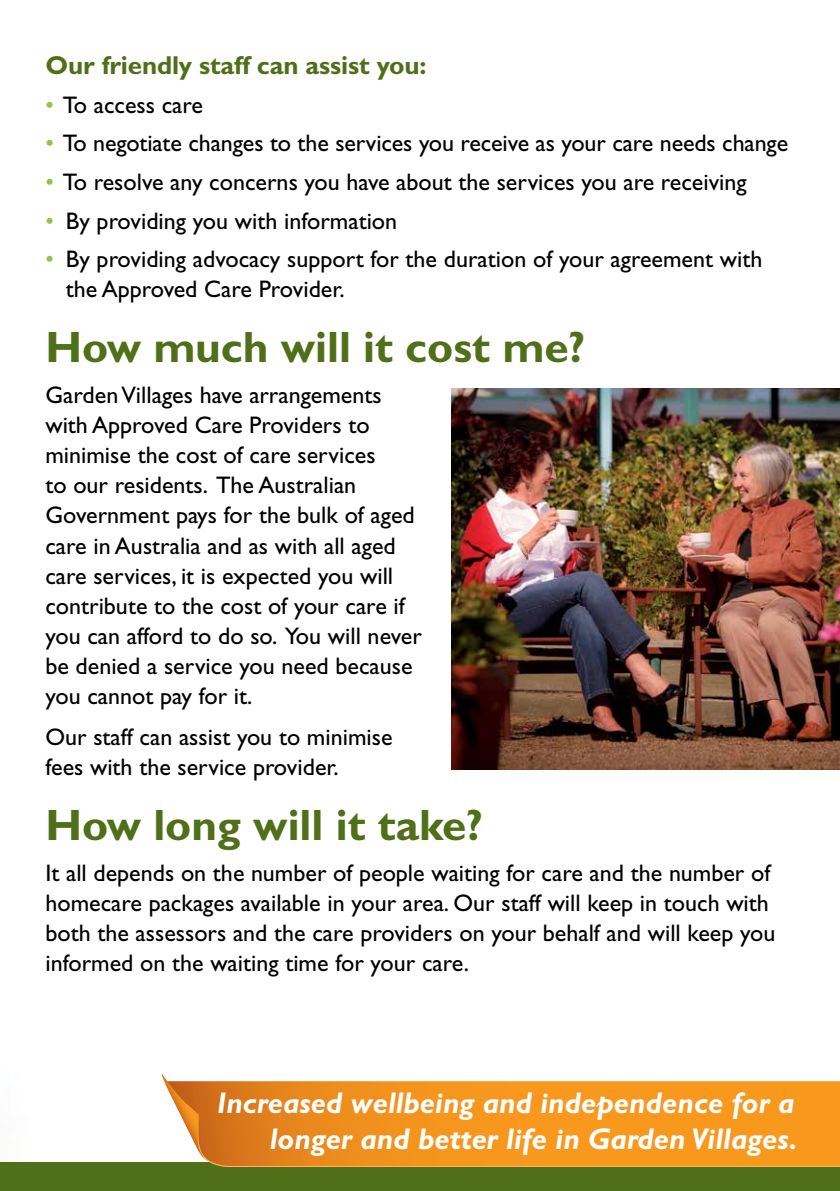
<style>
.page{position:relative;width:840px;height:1191px;background:#fff}
.page>*{position:absolute;margin:0;border:0;box-sizing:border-box;transform-origin:0 0}
.t1{font:700 44px "Gill Sans Std";color:#4f6f19}
.t2{font:italic 700 30px/36px "Gill Sans Std";color:#fff;text-align:right}
.t3{font:700 26px "Gill Sans Std";letter-spacing:-.005em;color:#4f6f19}
.t4{font:24px/30px "Gill Sans Std";color:#000}
.s1{color:#8dc63f}
</style>
<div class="page">
<div style="left:0;top:1162px;width:839px;height:29px;background:#4f6f19"></div>
<img style="left:451px;top:388px;width:388px;height:381px">
<svg style="left:162px;top:1074px;width:677px;height:93px;background:#f19c35"></svg>
<p class="t3" style="left:45px;top:50px;width:382px">Our friendly staff can assist you:</p>
<p class="t4" style="left:45px;top:90px;width:159px"><span class="s1">•</span> To access care</p>
<p class="t4" style="left:45px;top:128px;width:744px"><span class="s1">•</span> To negotiate changes to the services you receive as your care needs change</p>
<p class="t4" style="left:45px;top:167px;width:702px"><span class="s1">•</span> To resolve any concerns you have about the services you are receiving</p>
<p class="t4" style="left:45px;top:205px;width:353px"><span class="s1">•</span> By providing you with information</p>
<p class="t4" style="left:66px;top:244px;width:697px;text-indent:-20px"><span class="s1">•</span> By providing advocacy support for the duration of your agreement with the Approved Care Provider.</p>
<h1 class="t1" style="left:45px;top:321px;width:541px">How much will it cost me?</h1>
<p class="t4" style="left:45px;top:380px;width:378px">Garden Villages have arrangements with Approved Care Providers to minimise the cost of care services<br>to our residents. The Australian Government pays for the bulk of aged care in Australia and as with all aged care services, it is expected you will contribute to the cost of your care if you can afford to do so. You will never be denied a service you need because you cannot pay for it.</p>
<p class="t4" style="left:45px;top:722px;width:348px">Our staff can assist you to minimise fees with the service provider.</p>
<h1 class="t1" style="left:45px;top:799px;width:439px">How long will it take?</h1>
<p class="t4" style="left:45px;top:858px;width:731px">It all depends on the number of people waiting for care and the number of homecare packages available in your area. Our staff will keep in touch with both the assessors and the care providers on your behalf and will keep you informed on the waiting time for your care.</p>
<p class="t2" style="left:217px;top:1084px;width:581px">Increased wellbeing and independence for a longer and better life in Garden Villages.</p>
</div>
